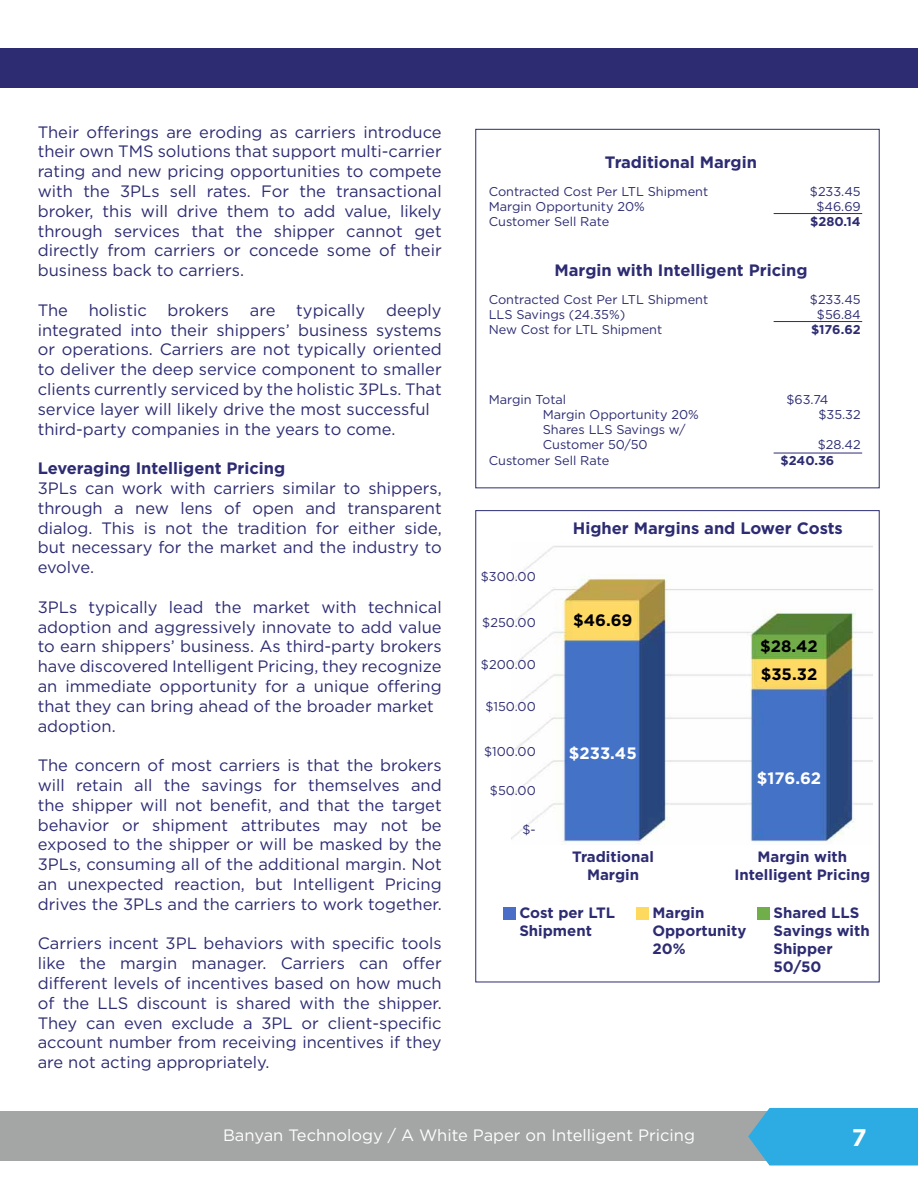
<style>
.page{position:relative;width:918px;height:1188px;background:#fff}
.page>*{position:absolute;margin:0;border:0;box-sizing:border-box;transform-origin:0 0}
.t1{font:700 24px "Gotham";color:#fff}
.t2{font:16.5px/19.8px "Gotham";color:#2d2c72;text-align:justify}
.t3{font:700 16.5px "Gotham";color:#2d2c72}
.t4{font:16.5px "Gotham";color:#fff}
.t5{font:700 16.5px/27.9px "Gotham";color:#000}
.t6{font:700 16.5px "Gotham";color:#fff}
.t7{font:700 15px/18px "Gotham";color:#2d2c72}
.t8{font:12.75px/15.3px "Gotham";color:#2d2c72}
.t9{font:700 12.75px "Gotham";color:#2d2c72}
</style>
<div class="page">
<div style="left:0;top:1111px;width:918px;height:50px;background:#a4a5a5"></div>
<svg style="left:748px;top:1108px;width:170px;height:58px;background:#37addf"></svg>
<div style="left:0;top:48px;width:918px;height:40px;background:#2d2c72"></div>
<img style="left:511px;top:546px;width:362px;height:296px">
<div style="left:503px;top:907px;width:12px;height:13px;background:#4a6dc7"></div>
<div style="left:636px;top:907px;width:12px;height:13px;background:#fdd95e"></div>
<div style="left:757px;top:907px;width:13px;height:13px;background:#70ae49"></div>
<div style="left:475px;top:129px;width:405px;height:359px;border:1px solid #2d2c72"></div>
<hr style="left:774px;top:213px;width:88px;height:1px;background:#2d2c72">
<hr style="left:774px;top:321px;width:88px;height:1px;background:#2d2c72">
<hr style="left:774px;top:453px;width:88px;height:1px;background:#2d2c72">
<p class="t2" style="left:38px;top:122px;width:406px">Their offerings are eroding as carriers introduce their own TMS solutions that support multi-carrier rating and new pricing opportunities to compete with the 3PLs sell rates. For the transactional broker, this will drive them to add value, likely through services that the shipper cannot get directly from carriers or concede some of their business back to carriers.</p>
<p class="t2" style="left:38px;top:300px;width:32px">The</p>
<p class="t2" style="left:89px;top:300px;width:59px">holistic</p>
<p class="t2" style="left:168px;top:300px;width:63px">brokers</p>
<p class="t2" style="left:250px;top:300px;width:27px">are</p>
<p class="t2" style="left:296px;top:300px;width:71px">typically</p>
<p class="t2" style="left:38px;top:300px;width:406px;text-align:left;text-indent:348px">deeply integrated into their shippers’ business systems or operations. Carriers are not typically oriented to deliver the deep service component to smaller clients currently serviced by the holistic 3PLs. That service layer will likely drive the most successful third-party companies in the years to come.</p>
<p class="t3" style="left:38px;top:457px;width:249px">Leveraging Intelligent Pricing</p>
<p class="t2" style="left:38px;top:478px;width:406px">3PLs can work with carriers similar to shippers, through a new lens of open and transparent dialog. This is not the tradition for either side, but necessary for the market and the industry to evolve.</p>
<p class="t2" style="left:38px;top:597px;width:406px;text-align:left">3PLs typically lead the market with technical adoption and aggressively innovate to add value to earn shippers’ business. As third-party brokers have discovered Intelligent Pricing, they recognize an immediate opportunity for a unique offering that they can bring ahead of the broader market adoption.</p>
<p class="t2" style="left:38px;top:755px;width:406px">The concern of most carriers is that the brokers will retain all the savings for themselves and the shipper will not benefit, and that the target behavior or shipment attributes may not be exposed to the shipper or will be masked by the 3PLs, consuming all of the additional margin. Not an unexpected reaction, but Intelligent Pricing drives the 3PLs and the carriers to work together.</p>
<p class="t2" style="left:38px;top:933px;width:406px">Carriers incent 3PL behaviors with specific tools like the margin manager. Carriers can offer different levels of incentives based on how much of the LLS discount is shared with the shipper.<br>They can even exclude a 3PL or client-specific account number from receiving incentives if they are not acting appropriately.</p>
<p class="t3" style="left:605px;top:151px;width:154px">Traditional Margin</p>
<p class="t8" style="left:489px;top:183px;width:221px">Contracted Cost Per LTL Shipment<br>Margin Opportunity 20%<br>Customer Sell Rate</p>
<p class="t8" style="left:810px;top:183px;width:52px;text-align:center">$233.45 $46.69</p>
<p class="t9" style="left:810px;top:213px;width:52px">$280.14</p>
<p class="t3" style="left:555px;top:259px;width:254px">Margin with Intelligent Pricing</p>
<p class="t8" style="left:489px;top:291px;width:221px">Contracted Cost Per LTL Shipment<br>LLS Savings (24.35%)<br>New Cost for LTL Shipment</p>
<p class="t8" style="left:489px;top:391px;width:79px">Margin Total</p>
<p class="t8" style="left:543px;top:406px;width:158px">Margin Opportunity 20%</p>
<p class="t8" style="left:543px;top:422px;width:144px">Shares LLS Savings w/</p>
<p class="t8" style="left:543px;top:437px;width:106px">Customer 50/50</p>
<p class="t8" style="left:489px;top:452px;width:122px">Customer Sell Rate</p>
<p class="t8" style="left:810px;top:291px;width:52px;text-align:center">$233.45 $56.84</p>
<p class="t9" style="left:811px;top:321px;width:51px">$176.62</p>
<p class="t8" style="left:819px;top:391px;width:44px;text-indent:-32px">$63.74 $35.32</p>
<p class="t8" style="left:818px;top:437px;width:45px">$28.42</p>
<p class="t9" style="left:781px;top:452px;width:55px">$240.36</p>
<p class="t8" style="left:481px;top:568px;width:56px">$300.00</p>
<p class="t8" style="left:482px;top:615px;width:55px">$250.00</p>
<p class="t8" style="left:481px;top:657px;width:56px">$200.00</p>
<p class="t8" style="left:485px;top:699px;width:52px">$150.00</p>
<p class="t8" style="left:484px;top:743px;width:53px">$100.00</p>
<p class="t8" style="left:490px;top:782px;width:47px">$50.00</p>
<p class="t8" style="left:522px;top:821px;width:15px">$-</p>
<p class="t3" style="left:573px;top:517px;width:272px">Higher Margins and Lower Costs</p>
<p class="t5" style="left:573px;top:606px;width:61px">$46.69</p>
<p class="t6" style="left:569px;top:742px;width:69px">$233.45</p>
<p class="t5" style="left:760px;top:633px;width:59px">$28.42 $35.32</p>
<p class="t6" style="left:757px;top:767px;width:66px">$176.62</p>
<p class="t7" style="left:572px;top:848px;width:83px;text-align:center">Traditional<br>Margin</p>
<p class="t7" style="left:734px;top:848px;width:137px;text-align:center">Margin with<br>Intelligent Pricing</p>
<p class="t7" style="left:519px;top:904px;width:97px">Cost per LTL<br>Shipment</p>
<p class="t7" style="left:652px;top:904px;width:95px">Margin<br>Opportunity<br>20%</p>
<p class="t7" style="left:774px;top:904px;width:98px">Shared LLS<br>Savings with<br>Shipper<br>50/50</p>
<p class="t4" style="left:223px;top:1124px;width:473px">Banyan Technology / A White Paper on Intelligent Pricing</p>
<h1 class="t1" style="left:852px;top:1122px;width:16px">7</h1>
</div>
